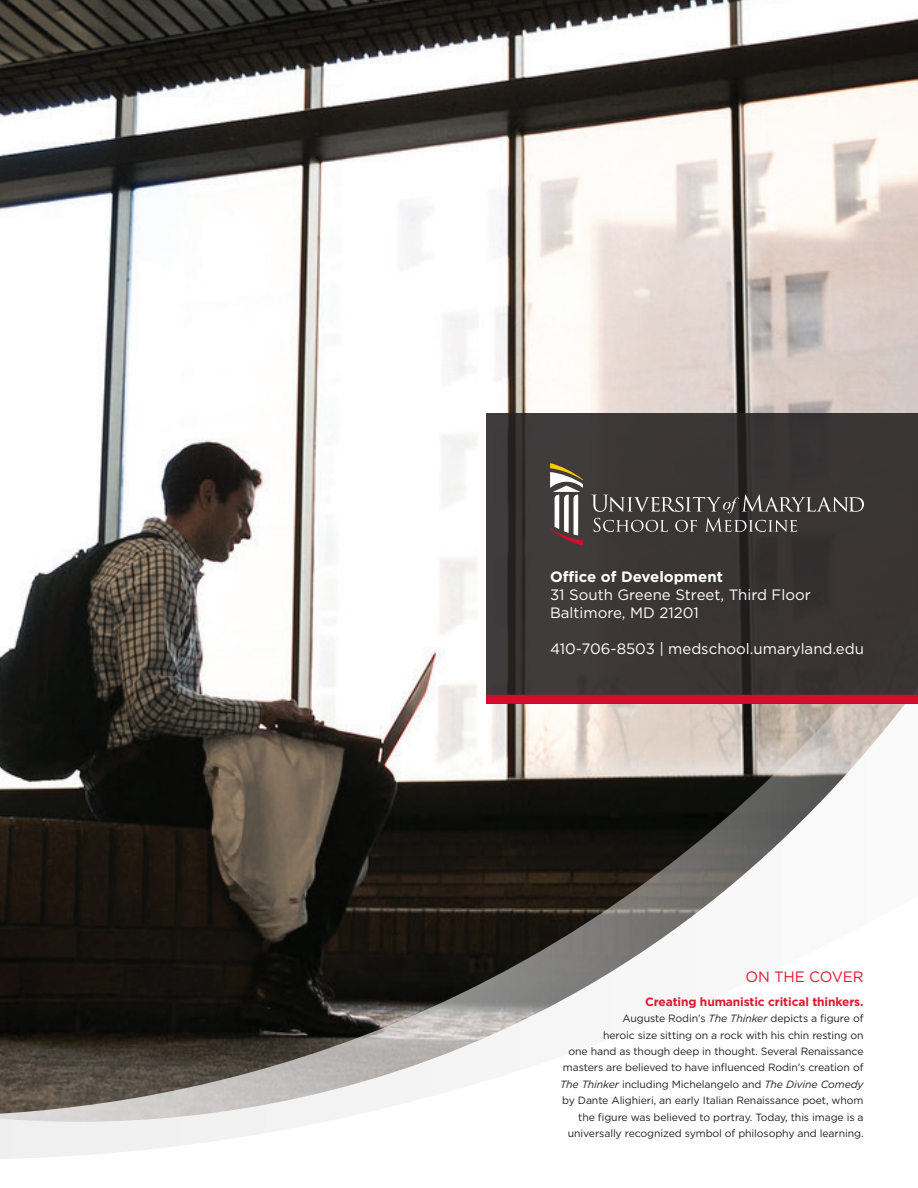
<style>
.page{position:relative;width:918px;height:1188px;background:#fff}
.page>*{position:absolute;margin:0;border:0;box-sizing:border-box;transform-origin:0 0}
.t1{font:15px "Gotham";color:#fff}
.t2{font:700 15px "Gotham";color:#fff}
.t3{font:15px "Gotham";letter-spacing:-.01em;color:#dc1a32}
.t4{font:700 12px "Gotham";letter-spacing:-.01em;color:#dc1a32}
.t5{font:10.5px/16.5px "Gotham";letter-spacing:-.01em;color:#231f20;text-align:right}
.s1{font-style:italic}
</style>
<div class="page">
<img style="left:0;top:0;width:918px;height:594px">
<svg style="left:0;top:594px;width:905px;height:565px"></svg>
<div style="left:486px;top:413px;width:432px;height:291px;background:#3b3535"></div>
<div style="left:486px;top:695px;width:432px;height:9px;background:#d30d2b"></div>
<svg style="left:591px;top:494px;width:273px;height:38px"></svg>
<svg style="left:550px;top:463px;width:33px;height:83px"></svg>
<p class="t2" style="left:550px;top:567px;width:174px">Office of Development</p>
<p class="t1" style="left:550px;top:585px;width:262px">31 South Greene Street, Third Floor</p>
<p class="t1" style="left:550px;top:603px;width:150px">Baltimore, MD 21201</p>
<p class="t1" style="left:550px;top:639px;width:315px">410-706-8503 | medschool.umaryland.edu</p>
<p class="t3" style="left:745px;top:967px;width:120px">ON THE COVER</p>
<p class="t4" style="left:645px;top:993px;width:220px">Creating humanistic critical thinkers.</p>
<p class="t5" style="left:560px;top:1010px;width:305px">Auguste Rodin’s <span class="s1">The Thinker</span> depicts a figure of<br>heroic size sitting on a rock with his chin resting on<br>one hand as though deep in thought. Several Renaissance masters are believed to have influenced Rodin’s creation of <span class="s1">The Thinker</span> including Michelangelo and <span class="s1">The Divine Comedy </span>by Dante Alighieri, an early Italian Renaissance poet, whom the figure was believed to portray. Today, this image is a universally recognized symbol of philosophy and learning.</p>
</div>
